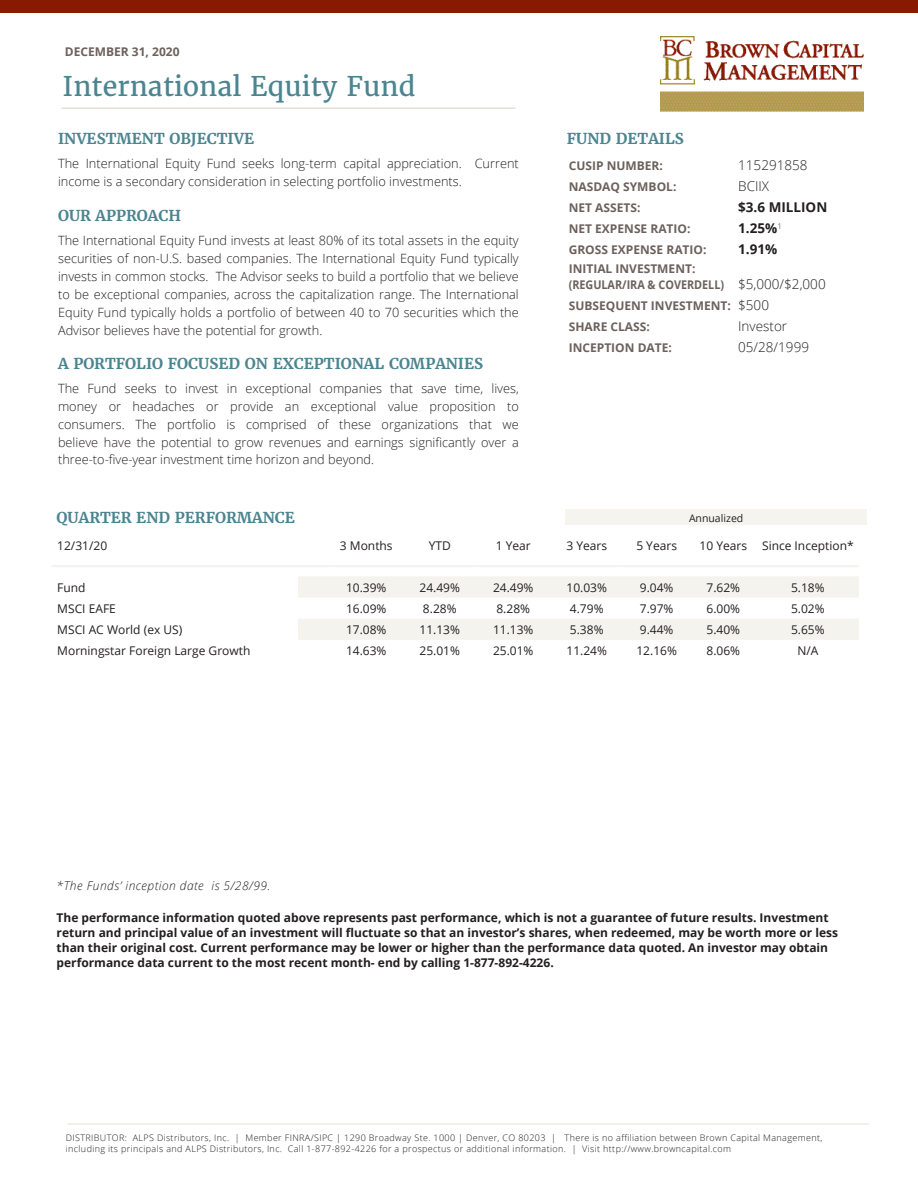
<style>
.page{position:relative;width:918px;height:1188px;background:#fff}
.page>*{position:absolute;margin:0;border:0;box-sizing:border-box;transform-origin:0 0}
.t1{font:27px "Merriweather";color:#4b8590}
.t2{font:700 15px "Merriweather";color:#4b8590}
.t3{font:300 13.5px "Open Sans";color:#231f20}
.t4{font:700 13.5px "Open Sans";color:#231f20}
.t5{font:300 12.75px/18px "Open Sans";color:#231f20;text-align:justify}
.t6{font:700 12px/15px "Open Sans";color:#231f20}
.t7{font:12px "Open Sans";color:#231f20}
.t8{font:700 12px/16.2px "Open Sans";color:#6c615d}
.t9{font:italic 300 12px "Open Sans";letter-spacing:.04em;color:#231f20}
.t10{font:10.5px "Open Sans";color:#231f20}
.t11{font:300 9px "Open Sans";letter-spacing:.04em;color:#231f20}
.s1{font-weight:300;font-size:13.5px;color:#231f20}
</style>
<div class="page">
<hr style="left:67px;top:1124px;width:802px;height:1px;background:#c7bd9f">
<div style="left:0;top:0;width:918px;height:13px;background:#891a02"></div>
<hr style="left:61px;top:107px;width:455px;height:2px;background:#c7bd9f">
<svg style="left:298px;top:576px;width:561px;height:64px"></svg>
<hr style="left:51px;top:565px;width:247px;height:2px;background:#f5f3ed">
<hr style="left:298px;top:565px;width:32px;height:2px;background:#f5f3ed">
<hr style="left:330px;top:565px;width:73px;height:2px;background:#f5f3ed">
<hr style="left:403px;top:565px;width:74px;height:2px;background:#f5f3ed">
<hr style="left:477px;top:565px;width:73px;height:2px;background:#f5f3ed">
<hr style="left:550px;top:565px;width:74px;height:2px;background:#f5f3ed">
<hr style="left:624px;top:565px;width:66px;height:2px;background:#f5f3ed">
<hr style="left:690px;top:565px;width:67px;height:2px;background:#f5f3ed">
<hr style="left:757px;top:565px;width:102px;height:2px;background:#f5f3ed">
<img style="left:661px;top:37px;width:203px;height:75px">
<div style="left:566px;top:509px;width:301px;height:16px;background:#f6f4ef"></div>
<p class="t8" style="left:65px;top:43px;width:116px">December 31, 2020</p>
<p class="t1" style="left:63px;top:69px;width:354px">International Equity Fund</p>
<p class="t2" style="left:58px;top:129px;width:198px">INVESTMENT OBJECTIVE</p>
<p class="t5" style="left:58px;top:154px;width:462px">The International Equity Fund seeks long-term capital appreciation. Current income is a secondary consideration in selecting portfolio investments.</p>
<p class="t2" style="left:58px;top:206px;width:124px">OUR APPROACH</p>
<p class="t5" style="left:58px;top:231px;width:462px">The International Equity Fund invests at least 80% of its total assets in the equity securities of non-U.S. based companies. The International Equity Fund typically invests in common stocks. The Advisor seeks to build a portfolio that we believe to be exceptional companies, across the capitalization range. The International Equity Fund typically holds a portfolio of between 40 to 70 securities which the Advisor believes have the potential for growth.</p>
<p class="t2" style="left:58px;top:354px;width:427px">A PORTFOLIO FOCUSED ON EXCEPTIONAL COMPANIES</p>
<p class="t5" style="left:58px;top:379px;width:462px">The Fund seeks to invest in exceptional companies that save time, lives, money or headaches or provide an exceptional value proposition to consumers. The portfolio is comprised of these organizations that we believe have the potential to grow revenues and earnings significantly over a</p>
<p class="t5" style="left:58px;top:450px;width:318px">three-to-five-year investment time horizon and beyond.</p>
<p class="t2" style="left:567px;top:129px;width:119px">FUND DETAILS</p>
<p class="t8" style="left:569px;top:158px;width:67px">CUSIP NUMBER</p>
<p class="t8" style="left:660px;top:158px;width:5px">:</p>
<p class="t3" style="left:738px;top:156px;width:71px">115291858</p>
<p class="t8" style="left:569px;top:179px;width:109px">NASDAQ SYMBOL:</p>
<p class="t3" style="left:738px;top:177px;width:32px">BCIIX</p>
<p class="t8" style="left:569px;top:199px;width:73px">NET ASSETS:</p>
<p class="t4" style="left:738px;top:198px;width:91px">$3.6 MILLION</p>
<p class="t8" style="left:569px;top:220px;width:123px">NET EXPENSE RATIO:</p>
<p class="t4" style="left:738px;top:219px;width:45px">1.25%<sup>1</sup></p>
<p class="t8" style="left:569px;top:241px;width:139px">GROSS EXPENSE RATIO:</p>
<p class="t4" style="left:738px;top:240px;width:41px">1.91%</p>
<p class="t8" style="left:569px;top:260px;width:258px">INITIAL INVESTMENT:<br>(REGULAR/IRA &amp; COVERDELL) <span class="s1">$5,000/$2,000</span></p>
<p class="t8" style="left:569px;top:297px;width:202px">SUBSEQUENT INVESTMENT: <span class="s1">$500</span></p>
<p class="t8" style="left:569px;top:318px;width:83px">SHARE CLASS:</p>
<p class="t3" style="left:738px;top:317px;width:50px">Investor</p>
<p class="t8" style="left:569px;top:339px;width:105px">INCEPTION DATE:</p>
<p class="t3" style="left:738px;top:338px;width:72px">05/28/1999</p>
<p class="t2" style="left:57px;top:508px;width:240px">QUARTER END PERFORMANCE</p>
<p class="t7" style="left:57px;top:538px;width:51px">12/31/20</p>
<p class="t7" style="left:340px;top:538px;width:54px">3 Months</p>
<p class="t7" style="left:429px;top:538px;width:24px">YTD</p>
<p class="t7" style="left:496px;top:538px;width:37px">1 Year</p>
<p class="t7" style="left:566px;top:538px;width:42px">3 Years</p>
<p class="t7" style="left:636px;top:538px;width:42px">5 Years</p>
<p class="t7" style="left:700px;top:538px;width:49px">10 Years</p>
<p class="t7" style="left:762px;top:538px;width:93px">Since Inception*</p>
<p class="t7" style="left:57px;top:579px;width:30px">Fund</p>
<p class="t7" style="left:346px;top:579px;width:42px">10.39%</p>
<p class="t7" style="left:420px;top:579px;width:42px">24.49%</p>
<p class="t7" style="left:493px;top:579px;width:42px">24.49%</p>
<p class="t7" style="left:567px;top:579px;width:42px">10.03%</p>
<p class="t7" style="left:640px;top:579px;width:35px">9.04%</p>
<p class="t7" style="left:707px;top:579px;width:35px">7.62%</p>
<p class="t7" style="left:791px;top:579px;width:35px">5.18%</p>
<p class="t7" style="left:57px;top:600px;width:60px">MSCI EAFE</p>
<p class="t7" style="left:346px;top:600px;width:42px">16.09%</p>
<p class="t7" style="left:423px;top:600px;width:35px">8.28%</p>
<p class="t7" style="left:496px;top:600px;width:35px">8.28%</p>
<p class="t7" style="left:570px;top:600px;width:35px">4.79%</p>
<p class="t7" style="left:640px;top:600px;width:35px">7.97%</p>
<p class="t7" style="left:707px;top:600px;width:35px">6.00%</p>
<p class="t7" style="left:791px;top:600px;width:35px">5.02%</p>
<p class="t7" style="left:57px;top:621px;width:127px">MSCI AC World (ex US)</p>
<p class="t7" style="left:346px;top:621px;width:42px">17.08%</p>
<p class="t7" style="left:420px;top:621px;width:42px">11.13%</p>
<p class="t7" style="left:493px;top:621px;width:42px">11.13%</p>
<p class="t7" style="left:570px;top:621px;width:35px">5.38%</p>
<p class="t7" style="left:640px;top:621px;width:35px">9.44%</p>
<p class="t7" style="left:707px;top:621px;width:35px">5.40%</p>
<p class="t7" style="left:791px;top:621px;width:35px">5.65%</p>
<p class="t7" style="left:57px;top:643px;width:195px">Morningstar Foreign Large Growth</p>
<p class="t7" style="left:346px;top:643px;width:42px">14.63%</p>
<p class="t7" style="left:420px;top:643px;width:42px">25.01%</p>
<p class="t7" style="left:493px;top:643px;width:42px">25.01%</p>
<p class="t7" style="left:567px;top:643px;width:42px">11.24%</p>
<p class="t7" style="left:636px;top:643px;width:42px">12.16%</p>
<p class="t7" style="left:707px;top:643px;width:35px">8.06%</p>
<p class="t7" style="left:797px;top:643px;width:23px">N/A</p>
<p class="t10" style="left:689px;top:511px;width:56px">Annualized</p>
<p class="t9" style="left:57px;top:878px;width:215px">*The Funds’ inception date is 5/28/99.</p>
<p class="t6" style="left:57px;top:910px;width:783px">The performance information quoted above represents past performance, which is not a guarantee of future results. Investment return and principal value of an investment will fluctuate so that an investor’s shares, when redeemed, may be worth more or less than their original cost. Current performance may be lower or higher than the performance data quoted. An investor may obtain performance data current to the most recent month- end by calling 1-877-892-4226.</p>
<p class="t11" style="left:66px;top:1132px;width:758px">DISTRIBUTOR: ALPS Distributors, Inc. | Member FINRA/SIPC | 1290 Broadway Ste. 1000 | Denver, CO 80203 | There is no affiliation between Brown Capital Management,</p>
<p class="t11" style="left:66px;top:1143px;width:667px">including its principals and ALPS Distributors, Inc. Call 1-877-892-4226 for a prospectus or additional information. | Visit http://www.browncapital.com</p>
</div>
